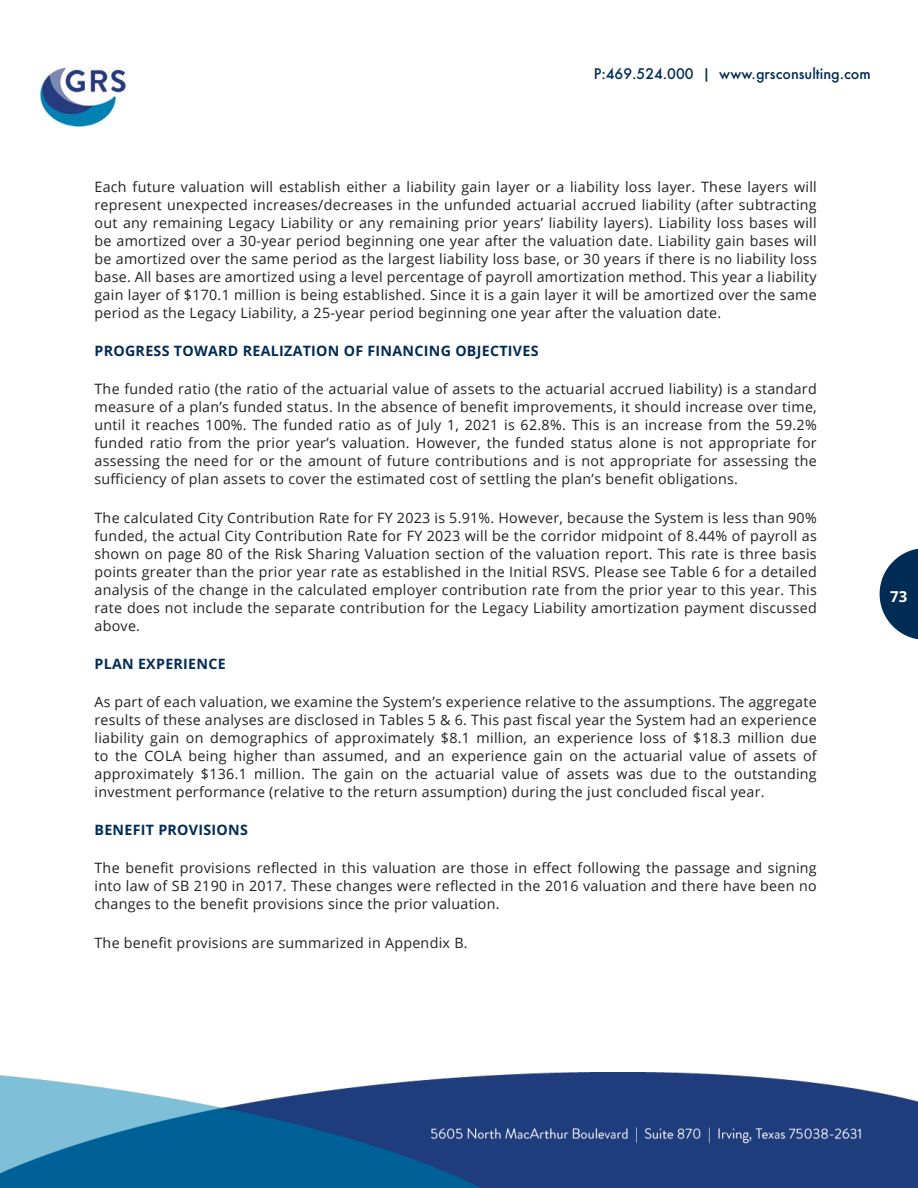
<style>
.page{position:relative;width:918px;height:1188px;background:#fff}
.page>*{position:absolute;margin:0;border:0;box-sizing:border-box;transform-origin:0 0}
.Page_Number_-_Align{font:700 15px "Open Sans";color:#fff}
.GRS_Body_Copy{font:14.25px/18px "Open Sans";letter-spacing:.02em;color:#231f20;text-align:justify}
.GRS_Body_Copy-2{font:700 14.25px "Open Sans";letter-spacing:.02em;color:#002c55}
.Content_Right_w{font:500 14.25px "Futura";color:#002c55}
</style>
<div class="page">
<img style="left:40px;top:68px;width:86px;height:59px">
<img style="left:0;top:1072px;width:918px;height:116px">
<svg style="left:880px;top:548px;width:38px;height:92px"></svg>
<p class="Content_Right_w" style="left:594px;top:64px;width:279px">P:469.524.000 | www.grsconsulting.com</p>
<p class="GRS_Body_Copy" style="left:94px;top:177px;width:724px">Each future valuation will establish either a liability gain layer or a liability loss layer. These layers will represent unexpected increases/decreases in the unfunded actuarial accrued liability (after subtracting out any remaining Legacy Liability or any remaining prior years’ liability layers). Liability loss bases will be amortized over a 30-year period beginning one year after the valuation date. Liability gain bases will be amortized over the same period as the largest liability loss base, or 30 years if there is no liability loss base. All bases are amortized using a level percentage of payroll amortization method. This year a liability gain layer of $170.1 million is being established. Since it is a gain layer it will be amortized over the same period as the Legacy Liability, a 25-year period beginning one year after the valuation date.</p>
<p class="GRS_Body_Copy-2" style="left:94px;top:341px;width:446px">PROGRESS TOWARD REALIZATION OF FINANCING OBJECTIVES</p>
<p class="GRS_Body_Copy" style="left:94px;top:380px;width:724px">The funded ratio (the ratio of the actuarial value of assets to the actuarial accrued liability) is a standard measure of a plan’s funded status. In the absence of benefit improvements, it should increase over time, until it reaches 100%. The funded ratio as of July 1, 2021 is 62.8%. This is an increase from the 59.2% funded ratio from the prior year’s valuation. However, the funded status alone is not appropriate for assessing the need for or the amount of future contributions and is not appropriate for assessing the sufficiency of plan assets to cover the estimated cost of settling the plan’s benefit obligations.</p>
<p class="GRS_Body_Copy" style="left:94px;top:508px;width:724px">The calculated City Contribution Rate for FY 2023 is 5.91%. However, because the System is less than 90% funded, the actual City Contribution Rate for FY 2023 will be the corridor midpoint of 8.44% of payroll as shown on page 80 of the Risk Sharing Valuation section of the valuation report. This rate is three basis points greater than the prior year rate as established in the Initial RSVS. Please see Table 6 for a detailed analysis of the change in the calculated employer contribution rate from the prior year to this year. This rate does not include the separate contribution for the Legacy Liability amortization payment discussed above.</p>
<p class="GRS_Body_Copy-2" style="left:94px;top:654px;width:133px">PLAN EXPERIENCE</p>
<p class="GRS_Body_Copy" style="left:94px;top:692px;width:724px">As part of each valuation, we examine the System’s experience relative to the assumptions. The aggregate results of these analyses are disclosed in Tables 5 &amp; 6. This past fiscal year the System had an experience liability gain on demographics of approximately $8.1 million, an experience loss of $18.3 million due to the COLA being higher than assumed, and an experience gain on the actuarial value of assets of approximately $136.1 million. The gain on the actuarial value of assets was due to the outstanding investment performance (relative to the return assumption) during the just concluded fiscal year.</p>
<p class="GRS_Body_Copy-2" style="left:94px;top:820px;width:155px">BENEFIT PROVISIONS</p>
<p class="GRS_Body_Copy" style="left:94px;top:859px;width:724px">The benefit provisions reflected in this valuation are those in effect following the passage and signing into law of SB 2190 in 2017. These changes were reflected in the 2016 valuation and there have been no changes to the benefit provisions since the prior valuation.</p>
<p class="GRS_Body_Copy" style="left:94px;top:933px;width:375px">The benefit provisions are summarized in Appendix B.</p>
<p class="Page_Number_-_Align" style="left:890px;top:586px;width:19px">73</p>
</div>
